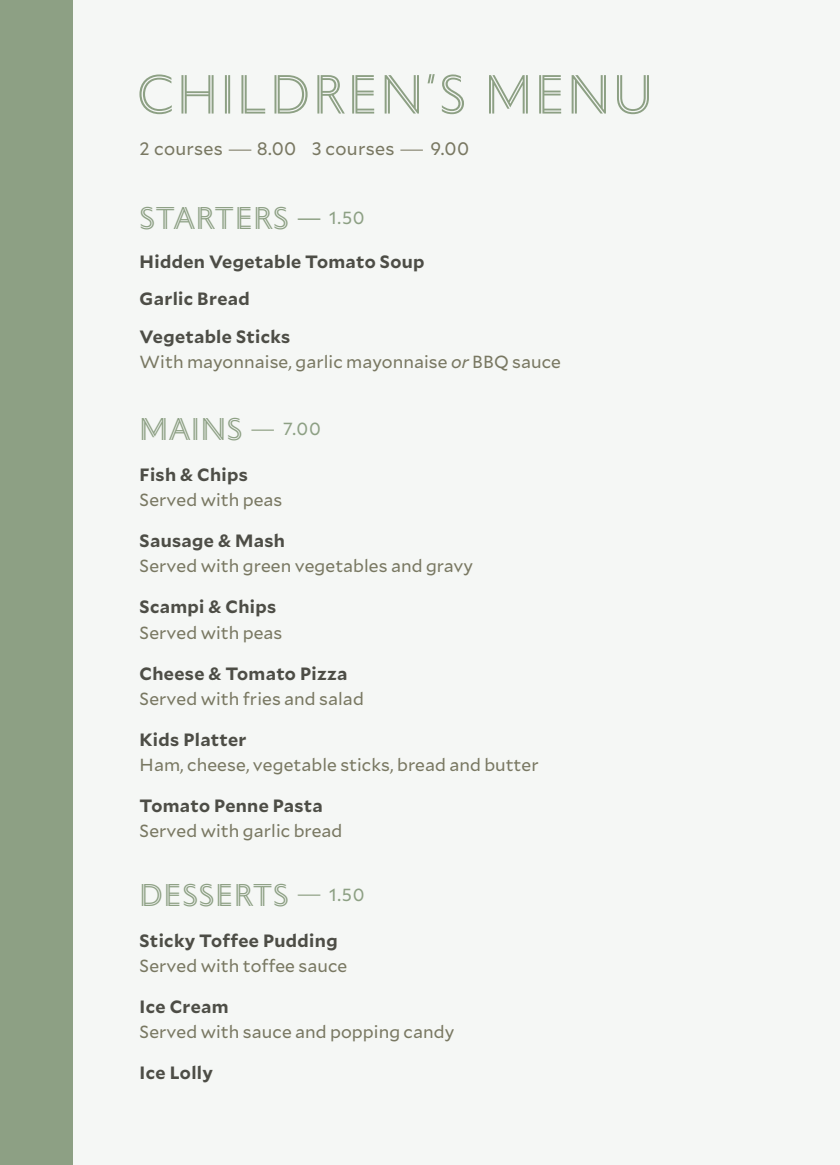
<style>
.page{position:relative;width:840px;height:1165px;background:#fff}
.page>*{position:absolute;margin:0;border:0;box-sizing:border-box;transform-origin:0 0}
.t1{font:58px "Portrait Inline Sans";letter-spacing:.065em;color:#8da084}
.t2{font:42px "Portrait Inline Sans";letter-spacing:.02em;color:#8da084}
.t3{font:18px "Mallory";letter-spacing:.015em;color:#797862}
.t4{font:700 17.8px/37.8px "Mallory";letter-spacing:.02em;color:#4d4d46}
.t5{font:17.6px "Mallory";letter-spacing:.005em;color:#797862}
.t6{font:17.6px "Mallory";color:#8da084}
.t7{font:17.6px "Mallory";color:#8da084;scale:1.6 1}
.s1{font-size:17.6px;color:#9d9c8b}
.s2{font-style:italic}
.s3{color:#a1af98}
</style>
<div class="page">
<div style="left:1px;top:0;width:838px;height:1164px;background:#f5f7f5"></div>
<div style="left:0;top:0;width:72px;height:1164px;background:#8da084"></div>
<h1 class="t1" style="left:137px;top:54px;width:516px">CHILDREN’S MENU</h1>
<p class="t3" style="left:139px;top:136px;width:331px">2 courses <span class="s1">—</span>8.00 3 courses <span class="s1">—</span> 9.00</p>
<h2 class="t2" style="left:139px;top:186px;width:151px">starters</h2>
<p class="t7" style="left:296px;top:205px;width:44px">— 1.50</p>
<p class="t4" style="left:139px;top:241px;width:286px">Hidden Vegetable Tomato Soup<br>Garlic Bread<br>Vegetable Sticks</p>
<p class="t5" style="left:139px;top:349px;width:423px">With mayonnaise, garlic mayonnaise <span class="s2">or</span> BBQ sauce</p>
<h2 class="t2" style="left:139px;top:397px;width:105px">mains</h2>
<p class="t6" style="left:250px;top:416px;width:73px"><span class="s3">—</span> 7.00</p>
<p class="t4" style="left:139px;top:454px;width:110px">Fish &amp; Chips</p>
<p class="t5" style="left:139px;top:487px;width:144px">Served with peas</p>
<p class="t4" style="left:139px;top:520px;width:147px">Sausage &amp; Mash</p>
<p class="t5" style="left:139px;top:553px;width:335px">Served with green vegetables and gravy</p>
<p class="t4" style="left:139px;top:586px;width:138px">Scampi &amp; Chips</p>
<p class="t5" style="left:139px;top:619px;width:144px">Served with peas</p>
<p class="t4" style="left:139px;top:653px;width:209px">Cheese &amp; Tomato Pizza</p>
<p class="t5" style="left:139px;top:685px;width:225px">Served with fries and salad</p>
<p class="t4" style="left:139px;top:719px;width:108px">Kids Platter</p>
<p class="t5" style="left:139px;top:752px;width:400px">Ham, cheese, vegetable sticks, bread and butter</p>
<p class="t4" style="left:139px;top:785px;width:184px">Tomato Penne Pasta</p>
<p class="t5" style="left:139px;top:818px;width:204px">Served with garlic bread</p>
<h2 class="t2" style="left:139px;top:862px;width:151px">desserts</h2>
<p class="t6" style="left:296px;top:881px;width:70px"><span class="s3">—</span> 1.50</p>
<p class="t4" style="left:139px;top:920px;width:199px">Sticky Toffee Pudding</p>
<p class="t5" style="left:139px;top:952px;width:209px">Served with toffee sauce</p>
<p class="t4" style="left:139px;top:986px;width:90px">Ice Cream</p>
<p class="t5" style="left:139px;top:1019px;width:316px">Served with sauce and popping candy</p>
<p class="t4" style="left:139px;top:1052px;width:75px">Ice Lolly</p>
</div>
